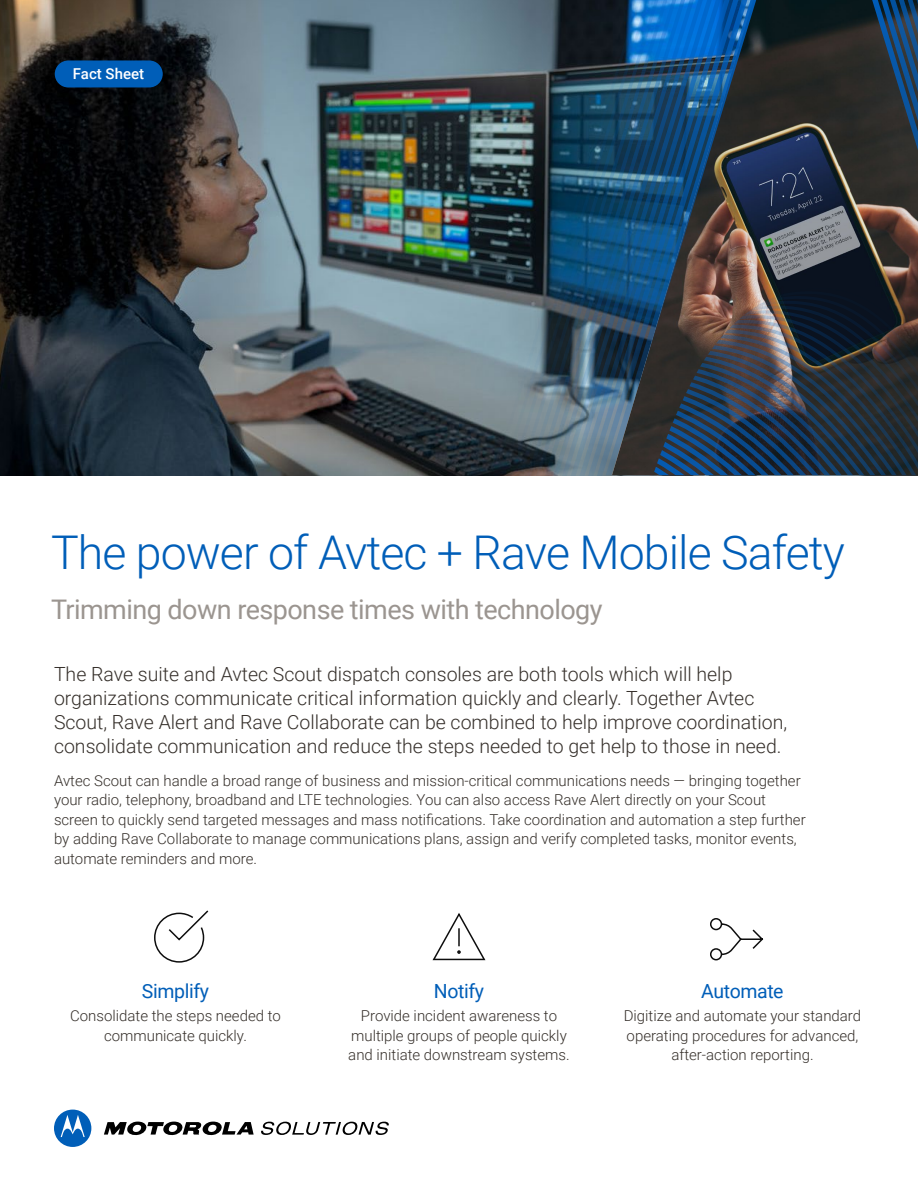
<style>
.page{position:relative;width:918px;height:1188px;background:#fff}
.page>*{position:absolute;margin:0;border:0;box-sizing:border-box;transform-origin:0 0}
.t1{font:300 46.5px "Roboto";letter-spacing:-.02em;color:#005eb8}
.t2{font:27px "Roboto";letter-spacing:-.02em;color:#9b9590}
.t3{font:300 19.5px/24px "Roboto";color:#352f2a}
.t4{font:19.5px "Roboto";letter-spacing:-.02em;color:#005eb8}
.t5{font:300 15px/19.5px "Roboto";color:#352f2a;text-align:center}
.t6{font:500 15px "Roboto";color:#fff}
</style>
<div class="page">
<img style="left:0;top:0;width:452px;height:475px">
<img style="left:452px;top:0;width:201px;height:475px">
<img style="left:653px;top:0;width:265px;height:475px">
<svg style="left:432px;top:913px;width:54px;height:48px"></svg>
<svg style="left:154px;top:910px;width:55px;height:53px"></svg>
<svg style="left:710px;top:918px;width:54px;height:43px"></svg>
<svg style="left:104px;top:1122px;width:150px;height:14px"></svg>
<svg style="left:261px;top:1122px;width:128px;height:13px"></svg>
<div style="left:54px;top:1110px;width:37px;height:37px;background:#005eb8;border-radius:50%"></div>
<svg style="left:61px;top:1115px;width:24px;height:22px"></svg>
<div style="left:55px;top:60px;width:108px;height:27px;background:#005eb8;border-radius:14px"></div>
<p class="t6" style="left:73px;top:63px;width:73px">Fact Sheet</p>
<h1 class="t1" style="left:51px;top:520px;width:795px">The power of Avtec + Rave Mobile Safety</h1>
<h2 class="t2" style="left:51px;top:591px;width:553px">Trimming down response times with technology</h2>
<p class="t3" style="left:54px;top:661px;width:735px">The Rave suite and Avtec Scout dispatch consoles are both tools which will help organizations communicate critical information quickly and clearly. Together Avtec Scout, Rave Alert and Rave Collaborate can be combined to help improve coordination, consolidate communication and reduce the steps needed to get help to those in need.</p>
<p class="t5" style="left:54px;top:770px;width:753px;text-align:left">Avtec Scout can handle a broad range of business and mission-critical communications needs — bringing together your radio, telephony, broadband and LTE technologies. You can also access Rave Alert directly on your Scout screen to quickly send targeted messages and mass notifications. Take coordination and automation a step further by adding Rave Collaborate to manage communications plans, assign and verify completed tasks, monitor events, automate reminders and more.</p>
<h3 class="t4" style="left:142px;top:978px;width:69px">Simplify</h3>
<p class="t5" style="left:70px;top:1006px;width:212px">Consolidate the steps needed to communicate quickly.</p>
<h3 class="t4" style="left:434px;top:978px;width:52px">Notify</h3>
<p class="t5" style="left:348px;top:1006px;width:223px">Provide incident awareness to multiple groups of people quickly and initiate downstream systems.</p>
<h3 class="t4" style="left:701px;top:978px;width:84px">Automate</h3>
<p class="t5" style="left:624px;top:1006px;width:239px">Digitize and automate your standard operating procedures for advanced, after-action reporting.</p>
</div>
